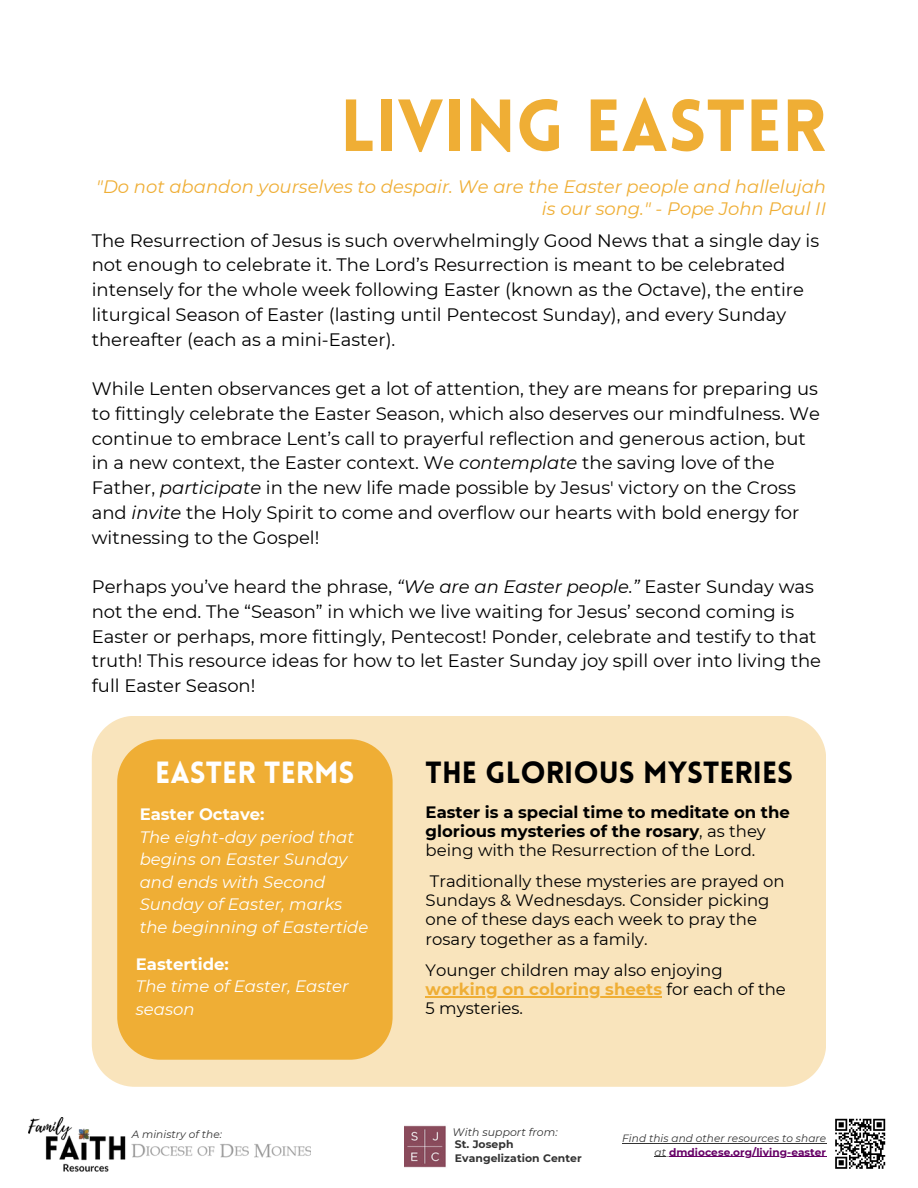
<style>
.page{position:relative;width:918px;height:1188px;background:#fff}
.page>*{position:absolute;margin:0;border:0;box-sizing:border-box;transform-origin:0 0}
.t1{font:900 72px "Lovelo";color:#efae35}
.t2{font:900 30px "Lovelo";color:#000}
.t3{font:900 30px "Lovelo";color:#fff}
.t4{font:18px/24.8px "Montserrat";color:#000}
.t5{font:italic 18px/21.3px "Montserrat";color:#efae35;text-align:right}
.t6{font:16.5px/19.2px "Montserrat";color:#000}
.t7{font:italic 16.5px/22.5px "Montserrat";color:#fff}
.t8{font:700 16.5px/19.2px "Montserrat";color:#000}
.t9{font:700 16.5px "Montserrat";color:#fff}
.t10{font:italic 10.95px "Montserrat";letter-spacing:.005em;color:#333}
.t11{font:700 10.8px/13.5px "Montserrat";letter-spacing:.005em;color:#333}
.t12{font:italic 10.5px/13.2px "Montserrat";letter-spacing:.005em;color:#333;text-align:right}
.s1{font-style:italic}
.s2{font-weight:400}
.s3{font-weight:700;color:#efae35}
.s4{font-weight:700;font-style:normal;color:#606}
</style>
<div class="page">
<div style="left:92px;top:716px;width:734px;height:371px;background:#f9e4bc"></div>
<div style="left:117px;top:739px;width:276px;height:321px;background:#efae35"></div>
<img style="left:28px;top:1118px;width:98px;height:54px">
<img style="left:131px;top:1144px;width:180px;height:14px">
<img style="left:404px;top:1125px;width:42px;height:43px">
<svg style="left:835px;top:1118px;width:51px;height:51px"></svg>
<hr style="left:622px;top:1143px;width:204px;height:1px;background:#333">
<svg style="left:655px;top:1156px;width:14px;height:1px"></svg>
<hr style="left:669px;top:1156px;width:129px;height:1px;background:#606">
<svg style="left:798px;top:1156px;width:28px;height:1px"></svg>
<hr style="left:426px;top:996px;width:236px;height:1px;background:#efae35">
<p class="t1" style="left:340px;top:97px;width:488px">LIVING EASTER</p>
<p class="t5" style="left:96px;top:176px;width:731px">"Do not abandon yourselves to despair. We are the Easter people and hallelujah is our song." - Pope John Paul II</p>
<p class="t4" style="left:92px;top:228px;width:729px">The Resurrection of Jesus is such overwhelmingly Good News that a single day is not enough to celebrate it. The Lord’s Resurrection is meant to be celebrated intensely for the whole week following Easter (known as the Octave), the entire liturgical Season of Easter (lasting until Pentecost Sunday), and every Sunday thereafter (each as a mini-Easter).</p>
<p class="t4" style="left:92px;top:376px;width:730px">While Lenten observances get a lot of attention, they are means for preparing us to fittingly celebrate the Easter Season, which also deserves our mindfulness. We continue to embrace Lent’s call to prayerful reflection and generous action, but in a new context, the Easter context. We <span class="s1">contemplate</span> the saving love of the Father, <span class="s1">participate</span> in the new life made possible by Jesus' victory on the Cross and <span class="s1">invite</span> the Holy Spirit to come and overflow our hearts with bold energy for witnessing to the Gospel!</p>
<p class="t4" style="left:92px;top:574px;width:731px">Perhaps you’ve heard the phrase, <span class="s1">“We are an Easter people.”</span> Easter Sunday was not the end. The “Season” in which we live waiting for Jesus’ second coming is Easter or perhaps, more fittingly, Pentecost! Ponder, celebrate and testify to that truth! This resource ideas for how to let Easter Sunday joy spill over into living the full Easter Season!</p>
<p class="t3" style="left:155px;top:761px;width:201px">EASTER TERMS</p>
<p class="t9" style="left:140px;top:804px;width:126px">Easter Octave:</p>
<p class="t7" style="left:140px;top:825px;width:230px">The eight-day period that begins on Easter Sunday and ends with Second<br>Sunday of Easter, marks the beginning of Eastertide</p>
<p class="t9" style="left:136px;top:954px;width:94px">Eastertide:</p>
<p class="t7" style="left:136px;top:975px;width:214px">The time of Easter, Easter season</p>
<p class="t2" style="left:426px;top:761px;width:369px">THE GLORIOUS MYSTERIES</p>
<p class="t8" style="left:426px;top:802px;width:366px">Easter is a special time to meditate on the glorious mysteries of the rosary<span class="s2">, as they being with the Resurrection of the Lord.</span></p>
<p class="t6" style="left:426px;top:872px;width:360px">Traditionally these mysteries are prayed on Sundays &amp; Wednesdays. Consider picking one of these days each week to pray the rosary together as a family.</p>
<p class="t6" style="left:426px;top:960px;width:362px">Younger children may also enjoying <span class="s3">working on coloring sheets</span> for each of the<br>5 mysteries.</p>
<p class="t12" style="left:132px;top:1128px;width:92px">A ministry of the:</p>
<p class="t10" style="left:453px;top:1125px;width:107px">With support from:</p>
<p class="t11" style="left:455px;top:1137px;width:129px">St. Joseph<br>Evangelization Center</p>
<p class="t12" style="left:622px;top:1132px;width:206px">Find this and other resources to share at <span class="s4">dmdiocese.org/living-easter</span></p>
</div>
